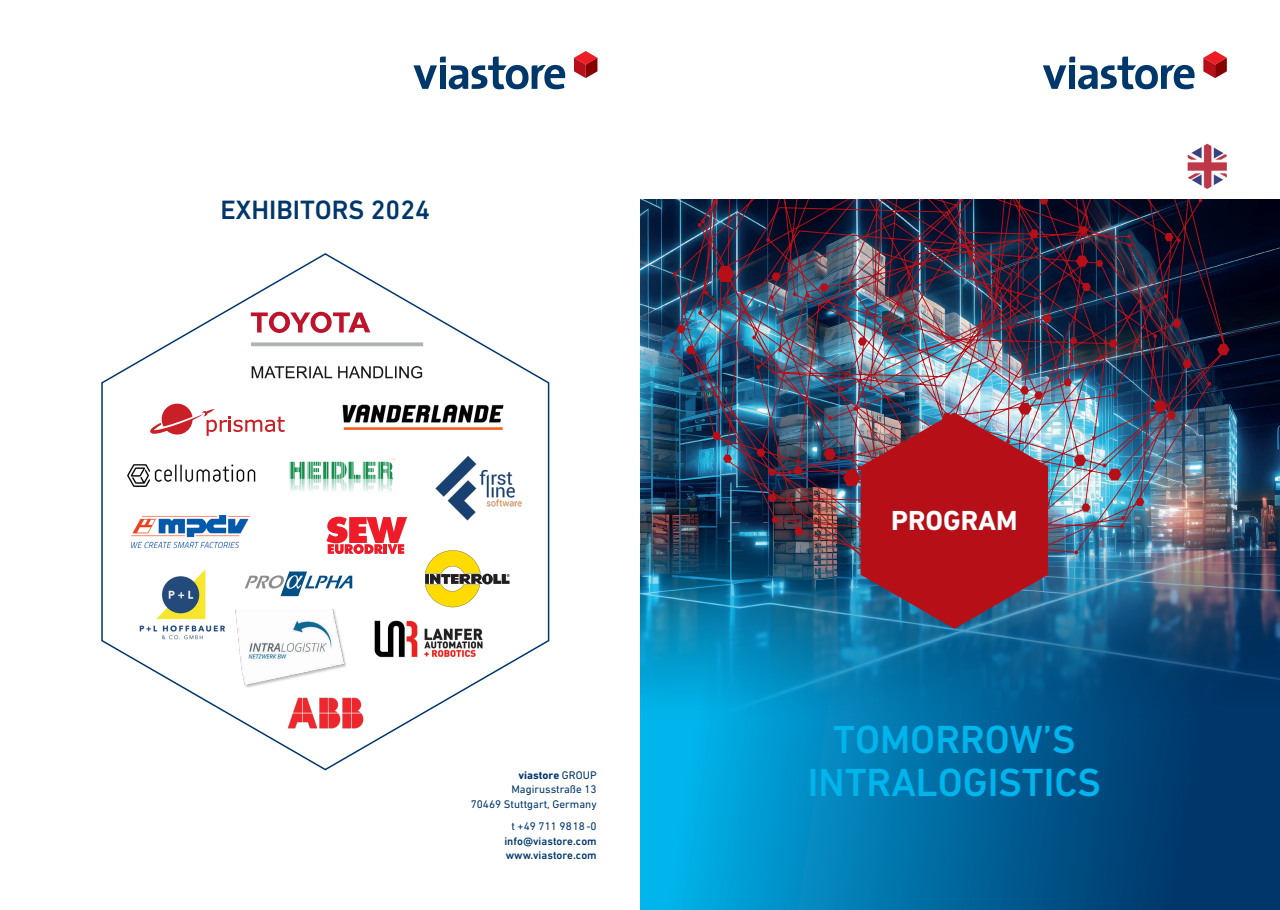
<style>
.page{position:relative;width:1280px;height:910px;background:#fff}
.page>*{position:absolute;margin:0;border:0;box-sizing:border-box;transform-origin:0 0}
.t1{font:500 39.9px/43.3px "DIN Next W1 G";color:#00b5ec;text-align:center}
.t2{font:700 28.05px "DIN Next W1 G";color:#fff}
.t3{font:500 27px "DIN Next W1 G";color:#00376b}
.t4{font:11.25px/14.2px "DIN Next W1 G";color:#00376b;text-align:right}
.t5{font:500 11.25px/14.2px "DIN Next W1 G";color:#00376b}
.s1{font-weight:700}
</style>
<div class="page">
<svg style="left:640px;top:753px;width:640px;height:157px;background:#006ca2"></svg>
<img style="left:640px;top:199px;width:640px;height:554px">
<img style="left:671px;top:199px;width:555px;height:380px">
<svg style="left:768px;top:469px;width:8px;height:7px"></svg>
<svg style="left:717px;top:266px;width:17px;height:16px"></svg>
<svg style="left:1096px;top:260px;width:7px;height:7px"></svg>
<svg style="left:1074px;top:455px;width:12px;height:11px"></svg>
<svg style="left:1063px;top:378px;width:9px;height:8px"></svg>
<svg style="left:1076px;top:256px;width:12px;height:11px"></svg>
<svg style="left:820px;top:283px;width:9px;height:8px"></svg>
<svg style="left:771px;top:272px;width:9px;height:9px"></svg>
<svg style="left:723px;top:455px;width:9px;height:8px"></svg>
<svg style="left:771px;top:517px;width:7px;height:6px"></svg>
<svg style="left:768px;top:494px;width:9px;height:8px"></svg>
<svg style="left:756px;top:449px;width:9px;height:8px"></svg>
<svg style="left:794px;top:527px;width:9px;height:8px"></svg>
<svg style="left:858px;top:337px;width:9px;height:9px"></svg>
<svg style="left:1081px;top:503px;width:9px;height:9px"></svg>
<svg style="left:1135px;top:498px;width:9px;height:8px"></svg>
<svg style="left:1082px;top:283px;width:9px;height:8px"></svg>
<svg style="left:1043px;top:315px;width:9px;height:8px"></svg>
<svg style="left:1172px;top:319px;width:9px;height:9px"></svg>
<svg style="left:1079px;top:226px;width:9px;height:8px"></svg>
<svg style="left:1039px;top:199px;width:9px;height:5px"></svg>
<svg style="left:1030px;top:230px;width:9px;height:8px"></svg>
<svg style="left:1217px;top:344px;width:12px;height:11px"></svg>
<svg style="left:1074px;top:551px;width:4px;height:3px"></svg>
<svg style="left:1113px;top:393px;width:4px;height:4px"></svg>
<svg style="left:1099px;top:356px;width:4px;height:3px"></svg>
<svg style="left:1103px;top:340px;width:15px;height:8px"></svg>
<svg style="left:1153px;top:334px;width:4px;height:4px"></svg>
<svg style="left:1163px;top:294px;width:4px;height:4px"></svg>
<svg style="left:1164px;top:233px;width:17px;height:9px"></svg>
<svg style="left:1127px;top:234px;width:4px;height:4px"></svg>
<svg style="left:1128px;top:244px;width:4px;height:3px"></svg>
<svg style="left:1198px;top:199px;width:4px;height:3px"></svg>
<svg style="left:1207px;top:382px;width:4px;height:4px"></svg>
<svg style="left:778px;top:348px;width:4px;height:4px"></svg>
<svg style="left:752px;top:336px;width:4px;height:3px"></svg>
<svg style="left:677px;top:325px;width:9px;height:8px"></svg>
<svg style="left:712px;top:432px;width:9px;height:8px"></svg>
<svg style="left:686px;top:346px;width:9px;height:8px"></svg>
<svg style="left:698px;top:311px;width:4px;height:4px"></svg>
<svg style="left:702px;top:365px;width:4px;height:4px"></svg>
<svg style="left:670px;top:349px;width:4px;height:4px"></svg>
<svg style="left:673px;top:272px;width:4px;height:4px"></svg>
<svg style="left:704px;top:291px;width:4px;height:3px"></svg>
<svg style="left:726px;top:300px;width:4px;height:4px"></svg>
<svg style="left:740px;top:291px;width:4px;height:3px"></svg>
<svg style="left:770px;top:296px;width:4px;height:3px"></svg>
<svg style="left:793px;top:292px;width:4px;height:4px"></svg>
<svg style="left:806px;top:294px;width:4px;height:4px"></svg>
<svg style="left:756px;top:365px;width:4px;height:4px"></svg>
<svg style="left:1034px;top:247px;width:5px;height:4px"></svg>
<svg style="left:1103px;top:464px;width:18px;height:16px"></svg>
<svg style="left:1153px;top:401px;width:23px;height:19px"></svg>
<svg style="left:1070px;top:337px;width:7px;height:7px"></svg>
<svg style="left:1182px;top:360px;width:10px;height:8px"></svg>
<svg style="left:1120px;top:516px;width:5px;height:13px"></svg>
<svg style="left:698px;top:219px;width:7px;height:8px"></svg>
<svg style="left:766px;top:238px;width:4px;height:4px"></svg>
<svg style="left:1092px;top:436px;width:4px;height:4px"></svg>
<svg style="left:787px;top:466px;width:15px;height:9px"></svg>
<img style="left:824px;top:386px;width:224px;height:243px">
<svg style="left:101px;top:253px;width:449px;height:518px"></svg>
<img style="left:436px;top:456px;width:85px;height:65px">
<img style="left:132px;top:565px;width:95px;height:79px">
<svg style="left:251px;top:312px;width:119px;height:23px"></svg>
<svg style="left:251px;top:342px;width:172px;height:4px"></svg>
<svg style="left:252px;top:366px;width:80px;height:12px"></svg>
<svg style="left:338px;top:366px;width:84px;height:12px"></svg>
<img style="left:340px;top:393px;width:166px;height:43px">
<svg style="left:326px;top:517px;width:81px;height:37px"></svg>
<img style="left:373px;top:620px;width:113px;height:39px">
<img style="left:234px;top:610px;width:118px;height:84px">
<img style="left:124px;top:460px;width:134px;height:32px">
<svg style="left:1203px;top:51px;width:24px;height:27px"></svg>
<svg style="left:1043px;top:57px;width:151px;height:32px"></svg>
<svg style="left:574px;top:51px;width:23px;height:27px"></svg>
<svg style="left:413px;top:57px;width:152px;height:32px"></svg>
<img style="left:1187px;top:144px;width:40px;height:45px">
<h3 class="t3" style="left:221px;top:194px;width:211px">EXHIBITORS 2024</h3>
<p class="t4" style="left:471px;top:768px;width:127px"><span class="s1">viastore</span> GROUP<br>Magirusstraße 13<br>70469 Stuttgart, Germany</p>
<p class="t4" style="left:511px;top:819px;width:87px">t +49 711 9818-0</p>
<p class="t5" style="left:504px;top:834px;width:94px">info@viastore.com www.viastore.com</p>
<h2 class="t2" style="left:891px;top:504px;width:128px">PROGRAM</h2>
<h1 class="t1" style="left:808px;top:717px;width:295px">TOMORROW’S<br>INTRALOGISTICS</h1>
</div>
